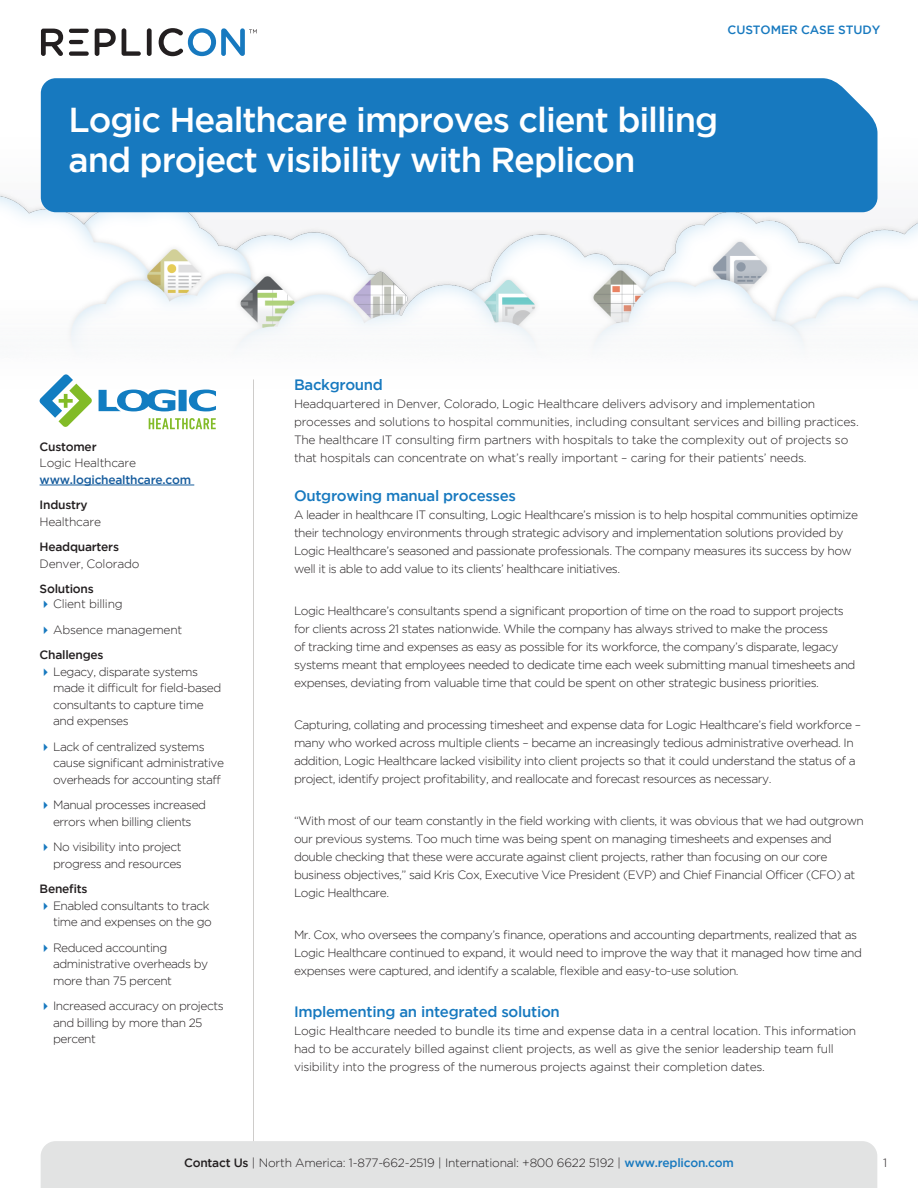
<style>
.page{position:relative;width:918px;height:1188px;background:#fff}
.page>*{position:absolute;margin:0;border:0;box-sizing:border-box;transform-origin:0 0}
.Main_Header{font:500 34.5px/40.5px "Gotham";letter-spacing:-.03em;color:#fff}
.subhead{font:500 15px "Gotham";letter-spacing:-.02em;color:#1779bf}
.body_text{font:500 15px "Gotham";letter-spacing:-.02em;color:#1779bf}
.subhead-2{font:300 12px/18px "Gotham";letter-spacing:-.04em;color:#231f20}
.subhead-3{font:300 12px/18px "Gotham";letter-spacing:-.02em;color:#231f20}
.body_text-2{font:300 12px/18px "Gotham";letter-spacing:-.02em;color:#231f20}
.left_header{font:500 12px "Gotham";letter-spacing:-.02em;color:#231f20}
.left_side_bar_body{font:500 12px/16.5px "Gotham";letter-spacing:-.02em;color:#175d9e}
.left_side_bar_body-2{font:300 12px "Gotham";letter-spacing:-.02em;color:#231f20}
.t1{font:500 12px "Gotham";letter-spacing:-.005em;color:#1779bf}
.s1{color:#231f20}
.s2{font-weight:300;color:#231f20}
.s3{font-weight:500}
.s4{font-weight:500;color:#1779bf}
</style>
<div class="page">
<img style="left:0;top:91px;width:918px;height:339px">
<svg style="left:41px;top:29px;width:22px;height:27px"></svg>
<svg style="left:95px;top:29px;width:21px;height:27px"></svg>
<svg style="left:122px;top:28px;width:19px;height:28px"></svg>
<div style="left:147px;top:28px;width:5px;height:28px;background:#231f20;border-radius:2px"></div>
<div style="left:69px;top:51px;width:20px;height:5px;background:#231f20;border-radius:2px"></div>
<hr style="left:69px;top:40px;width:14px;height:4px;background:#231f20;border-radius:2px">
<hr style="left:69px;top:29px;width:20px;height:4px;background:#231f20;border-radius:2px">
<svg style="left:159px;top:28px;width:98px;height:28px"></svg>
<div style="left:41px;top:78px;width:837px;height:134px;background:#1779bf"></div>
<div style="left:41px;top:1141px;width:836px;height:47px;background:#e2e3e3"></div>
<hr style="left:40px;top:485px;width:154px;height:1px;background:#175d9e">
<hr style="left:253px;top:380px;width:1px;height:761px;background:#ceccca">
<svg style="left:99px;top:390px;width:117px;height:21px"></svg>
<svg style="left:40px;top:374px;width:52px;height:53px"></svg>
<svg style="left:149px;top:418px;width:67px;height:11px"></svg>
<p class="t1" style="left:728px;top:23px;width:154px">CUSTOMER CASE STUDY</p>
<p class="Main_Header" style="left:69px;top:98px;width:651px">Logic Healthcare improves client billing and project visibility with Replicon</p>
<p class="left_side_bar_body" style="left:40px;top:438px;width:153px"><span class="s1">Customer<br></span><span class="s2">Logic Healthcare </span>www.logichealthcare.com</p>
<p class="left_header" style="left:40px;top:498px;width:50px">Industry</p>
<p class="left_side_bar_body-2" style="left:40px;top:515px;width:63px">Healthcare</p>
<p class="left_header" style="left:40px;top:540px;width:81px">Headquarters</p>
<p class="left_side_bar_body-2" style="left:40px;top:557px;width:101px">Denver, Colorado</p>
<p class="left_header" style="left:40px;top:582px;width:56px">Solutions</p>
<p class="subhead-3" style="left:53px;top:595px;width:71px">Client billing</p>
<p class="subhead-3" style="left:53px;top:620px;width:131px">Absence management</p>
<p class="left_header" style="left:40px;top:648px;width:66px">Challenges</p>
<p class="subhead-2" style="left:53px;top:663px;width:170px;line-height:16.5px">Legacy, disparate systems made it difficult for field-based consultants to capture time and expenses</p>
<p class="subhead-2" style="left:53px;top:738px;width:173px;line-height:16.5px">Lack of centralized systems cause significant administrative overheads for accounting staff</p>
<p class="subhead-2" style="left:53px;top:796px;width:155px;line-height:16.5px">Manual processes increased errors when billing clients</p>
<p class="subhead-2" style="left:53px;top:838px;width:130px;line-height:16.5px">No visibility into project progress and resources</p>
<p class="left_header" style="left:40px;top:882px;width:50px">Benefits</p>
<p class="subhead-2" style="left:53px;top:897px;width:160px;line-height:16.5px">Enabled consultants to track time and expenses on the go</p>
<p class="subhead-2" style="left:53px;top:939px;width:157px;line-height:16.5px">Reduced accounting administrative overheads by more than 75 percent</p>
<p class="subhead-2" style="left:53px;top:997px;width:172px;line-height:16.5px">Increased accuracy on projects and billing by more than 25 percent</p>
<p class="body_text" style="left:294px;top:377px;width:90px">Background</p>
<p class="body_text-2" style="left:294px;top:395px;width:566px">Headquartered in Denver, Colorado, Logic Healthcare delivers advisory and implementation processes and solutions to hospital communities, including consultant services and billing practices.<br>The healthcare IT consulting firm partners with hospitals to take the complexity out of projects so that hospitals can concentrate on what’s really important – caring for their patients’ needs.</p>
<p class="subhead" style="left:294px;top:488px;width:224px">Outgrowing manual processes</p>
<p class="subhead-2" style="left:294px;top:506px;width:566px">A leader in healthcare IT consulting, Logic Healthcare’s mission is to help hospital communities optimize their technology environments through strategic advisory and implementation solutions provided by Logic Healthcare’s seasoned and passionate professionals. The company measures its success by how well it is able to add value to its clients’ healthcare initiatives.</p>
<p class="subhead-2" style="left:294px;top:602px;width:563px">Logic Healthcare’s consultants spend a significant proportion of time on the road to support projects for clients across 21 states nationwide. While the company has always strived to make the process<br>of tracking time and expenses as easy as possible for its workforce, the company’s disparate, legacy systems meant that employees needed to dedicate time each week submitting manual timesheets and expenses, deviating from valuable time that could be spent on other strategic business priorities.</p>
<p class="subhead-2" style="left:294px;top:716px;width:569px">Capturing, collating and processing timesheet and expense data for Logic Healthcare’s field workforce – many who worked across multiple clients – became an increasingly tedious administrative overhead. In addition, Logic Healthcare lacked visibility into client projects so that it could understand the status of a project, identify project profitability, and reallocate and forecast resources as necessary.</p>
<p class="subhead-2" style="left:294px;top:812px;width:572px">“With most of our team constantly in the field working with clients, it was obvious that we had outgrown our previous systems. Too much time was being spent on managing timesheets and expenses and double checking that these were accurate against client projects, rather than focusing on our core business objectives,” said Kris Cox, Executive Vice President (EVP) and Chief Financial Officer (CFO) at Logic Healthcare.</p>
<p class="subhead-2" style="left:294px;top:926px;width:570px">Mr. Cox, who oversees the company’s finance, operations and accounting departments, realized that as<br>Logic Healthcare continued to expand, it would need to improve the way that it managed how time and expenses were captured, and identify a scalable, flexible and easy-to-use solution.</p>
<p class="subhead" style="left:294px;top:1004px;width:267px">Implementing an integrated solution</p>
<p class="subhead-3" style="left:294px;top:1022px;width:564px">Logic Healthcare needed to bundle its time and expense data in a central location. This information had to be accurately billed against client projects, as well as give the senior leadership team full visibility into the progress of the numerous projects against their completion dates.</p>
<p class="subhead-3" style="left:184px;top:1154px;width:551px"><span class="s3">Contact Us</span> | North America: 1-877-662-2519 | International: +800 6622 5192 | <span class="s4">www.replicon.com</span></p>
<p class="subhead-2" style="left:883px;top:1154px;width:6px">1</p>
</div>
